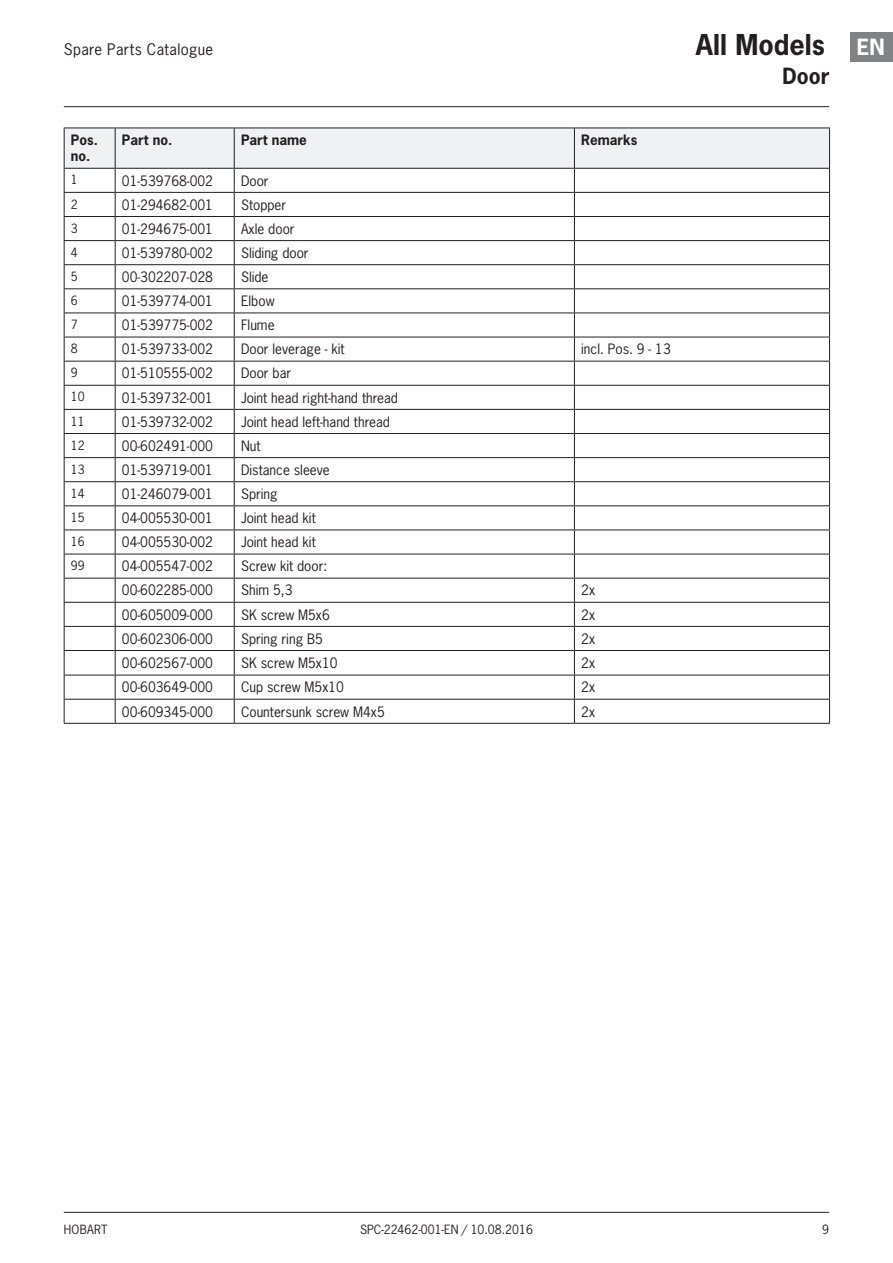
<style>
.page{position:relative;width:893px;height:1263px;background:#fff}
.page>*{position:absolute;margin:0;border:0;box-sizing:border-box;transform-origin:0 0}
.t1{font:700 27px "News Gothic Std";color:#231f20}
.t2{font:700 21px "News Gothic Std";color:#231f20}
.t3{font:15px "News Gothic Std";letter-spacing:.025em;color:#231f20}
.TableCell_9pt{font:13.5px "News Gothic Std";color:#231f20}
.TableHeadingCell_9pt{font:700 13.5px/16.2px "News Gothic Std";color:#231f20}
.TableCell_8pt{font:12px "News Gothic Std";color:#231f20}
.s1{font-size:21px;color:#fff}
</style>
<div class="page">
<hr style="left:64px;top:1212px;width:765px;height:1px;background:#231f20">
<div style="left:850px;top:32px;width:43px;height:30px;background:#808285"></div>
<hr style="left:64px;top:106px;width:765px;height:1px;background:#231f20">
<svg style="left:64px;top:128px;width:766px;height:595px"></svg>
<hr style="left:64px;top:505px;width:51px;height:1px;background:#231f20">
<hr style="left:64px;top:530px;width:51px;height:1px;background:#231f20">
<hr style="left:64px;top:554px;width:51px;height:1px;background:#231f20">
<hr style="left:64px;top:578px;width:51px;height:1px;background:#231f20">
<hr style="left:64px;top:602px;width:51px;height:1px;background:#231f20">
<hr style="left:64px;top:626px;width:51px;height:1px;background:#231f20">
<hr style="left:64px;top:650px;width:51px;height:1px;background:#231f20">
<hr style="left:64px;top:675px;width:51px;height:1px;background:#231f20">
<hr style="left:64px;top:699px;width:51px;height:1px;background:#231f20">
<hr style="left:64px;top:723px;width:51px;height:1px;background:#231f20">
<hr style="left:115px;top:505px;width:119px;height:1px;background:#231f20">
<hr style="left:115px;top:530px;width:119px;height:1px;background:#231f20">
<hr style="left:115px;top:554px;width:119px;height:1px;background:#231f20">
<hr style="left:115px;top:578px;width:119px;height:1px;background:#231f20">
<hr style="left:115px;top:602px;width:119px;height:1px;background:#231f20">
<hr style="left:115px;top:626px;width:119px;height:1px;background:#231f20">
<hr style="left:115px;top:650px;width:119px;height:1px;background:#231f20">
<hr style="left:115px;top:675px;width:119px;height:1px;background:#231f20">
<hr style="left:115px;top:699px;width:119px;height:1px;background:#231f20">
<hr style="left:115px;top:723px;width:119px;height:1px;background:#231f20">
<hr style="left:234px;top:505px;width:340px;height:1px;background:#231f20">
<hr style="left:234px;top:530px;width:340px;height:1px;background:#231f20">
<hr style="left:234px;top:554px;width:340px;height:1px;background:#231f20">
<hr style="left:234px;top:578px;width:340px;height:1px;background:#231f20">
<hr style="left:234px;top:602px;width:340px;height:1px;background:#231f20">
<hr style="left:234px;top:626px;width:340px;height:1px;background:#231f20">
<hr style="left:234px;top:650px;width:340px;height:1px;background:#231f20">
<hr style="left:234px;top:675px;width:340px;height:1px;background:#231f20">
<hr style="left:234px;top:699px;width:340px;height:1px;background:#231f20">
<hr style="left:234px;top:723px;width:340px;height:1px;background:#231f20">
<hr style="left:574px;top:505px;width:256px;height:1px;background:#231f20">
<hr style="left:574px;top:530px;width:256px;height:1px;background:#231f20">
<hr style="left:574px;top:554px;width:256px;height:1px;background:#231f20">
<hr style="left:574px;top:578px;width:256px;height:1px;background:#231f20">
<hr style="left:574px;top:602px;width:256px;height:1px;background:#231f20">
<hr style="left:574px;top:626px;width:256px;height:1px;background:#231f20">
<hr style="left:574px;top:650px;width:256px;height:1px;background:#231f20">
<hr style="left:574px;top:675px;width:256px;height:1px;background:#231f20">
<hr style="left:574px;top:699px;width:256px;height:1px;background:#231f20">
<hr style="left:574px;top:723px;width:256px;height:1px;background:#231f20">
<p class="t3" style="left:64px;top:40px;width:151px">Spare Parts Catalogue</p>
<h1 class="t1" style="left:696px;top:27px;width:190px">All Models <span class="s1">EN</span></h1>
<h2 class="t2" style="left:782px;top:63px;width:49px">Door</h2>
<p class="TableHeadingCell_9pt" style="left:71px;top:132px;width:28px">Pos. no.</p>
<p class="TableHeadingCell_9pt" style="left:122px;top:132px;width:52px">Part no.</p>
<p class="TableHeadingCell_9pt" style="left:241px;top:132px;width:67px">Part name</p>
<p class="TableHeadingCell_9pt" style="left:581px;top:132px;width:58px">Remarks</p>
<p class="TableCell_8pt" style="left:71px;top:172px;width:8px">1</p>
<p class="TableCell_9pt" style="left:122px;top:172px;width:93px">01-539768-002</p>
<p class="TableCell_9pt" style="left:241px;top:172px;width:29px">Door</p>
<p class="TableCell_8pt" style="left:71px;top:196px;width:8px">2</p>
<p class="TableCell_9pt" style="left:122px;top:196px;width:93px">01-294682-001</p>
<p class="TableCell_9pt" style="left:241px;top:196px;width:47px">Stopper</p>
<p class="TableCell_8pt" style="left:71px;top:220px;width:8px">3</p>
<p class="TableCell_9pt" style="left:122px;top:220px;width:93px">01-294675-001</p>
<p class="TableCell_9pt" style="left:241px;top:220px;width:55px">Axle door</p>
<p class="TableCell_8pt" style="left:71px;top:244px;width:8px">4</p>
<p class="TableCell_9pt" style="left:122px;top:244px;width:93px">01-539780-002</p>
<p class="TableCell_9pt" style="left:241px;top:244px;width:69px">Sliding door</p>
<p class="TableCell_8pt" style="left:71px;top:269px;width:8px">5</p>
<p class="TableCell_9pt" style="left:122px;top:268px;width:93px">00-302207-028</p>
<p class="TableCell_9pt" style="left:241px;top:268px;width:29px">Slide</p>
<p class="TableCell_8pt" style="left:71px;top:293px;width:8px">6</p>
<p class="TableCell_9pt" style="left:122px;top:292px;width:93px">01-539774-001</p>
<p class="TableCell_9pt" style="left:241px;top:292px;width:35px">Elbow</p>
<p class="TableCell_8pt" style="left:71px;top:317px;width:8px">7</p>
<p class="TableCell_9pt" style="left:122px;top:316px;width:93px">01-539775-002</p>
<p class="TableCell_9pt" style="left:241px;top:316px;width:35px">Flume</p>
<p class="TableCell_8pt" style="left:71px;top:341px;width:8px">8</p>
<p class="TableCell_9pt" style="left:122px;top:341px;width:93px">01-539733-002</p>
<p class="TableCell_9pt" style="left:241px;top:341px;width:105px">Door leverage - kit</p>
<p class="TableCell_9pt" style="left:581px;top:341px;width:91px">incl. Pos. 9 - 13</p>
<p class="TableCell_8pt" style="left:71px;top:365px;width:8px">9</p>
<p class="TableCell_9pt" style="left:122px;top:365px;width:93px">01-510555-002</p>
<p class="TableCell_9pt" style="left:241px;top:365px;width:52px">Door bar</p>
<p class="TableCell_8pt" style="left:71px;top:389px;width:15px">10</p>
<p class="TableCell_9pt" style="left:122px;top:389px;width:93px">01-539732-001</p>
<p class="TableCell_9pt" style="left:241px;top:389px;width:158px">Joint head right-hand thread</p>
<p class="TableCell_8pt" style="left:71px;top:413px;width:15px">11</p>
<p class="TableCell_9pt" style="left:122px;top:413px;width:93px">01-539732-002</p>
<p class="TableCell_9pt" style="left:241px;top:413px;width:150px">Joint head left-hand thread</p>
<p class="TableCell_8pt" style="left:71px;top:437px;width:15px">12</p>
<p class="TableCell_9pt" style="left:122px;top:437px;width:93px">00-602491-000</p>
<p class="TableCell_9pt" style="left:241px;top:437px;width:21px">Nut</p>
<p class="TableCell_8pt" style="left:71px;top:461px;width:15px">13</p>
<p class="TableCell_9pt" style="left:122px;top:461px;width:93px">01-539719-001</p>
<p class="TableCell_9pt" style="left:241px;top:461px;width:90px">Distance sleeve</p>
<p class="TableCell_8pt" style="left:71px;top:486px;width:15px">14</p>
<p class="TableCell_9pt" style="left:122px;top:485px;width:93px">01-246079-001</p>
<p class="TableCell_9pt" style="left:241px;top:485px;width:38px">Spring</p>
<p class="TableCell_8pt" style="left:71px;top:510px;width:15px">15</p>
<p class="TableCell_9pt" style="left:122px;top:509px;width:93px">04-005530-001</p>
<p class="TableCell_9pt" style="left:241px;top:509px;width:76px">Joint head kit</p>
<p class="TableCell_8pt" style="left:71px;top:534px;width:15px">16</p>
<p class="TableCell_9pt" style="left:122px;top:533px;width:93px">04-005530-002</p>
<p class="TableCell_9pt" style="left:241px;top:533px;width:76px">Joint head kit</p>
<p class="TableCell_8pt" style="left:71px;top:558px;width:15px">99</p>
<p class="TableCell_9pt" style="left:122px;top:558px;width:93px">04-005547-002</p>
<p class="TableCell_9pt" style="left:241px;top:558px;width:88px">Screw kit door:</p>
<p class="TableCell_9pt" style="left:122px;top:582px;width:93px">00-602285-000</p>
<p class="TableCell_9pt" style="left:241px;top:582px;width:53px">Shim 5,3</p>
<p class="TableCell_9pt" style="left:581px;top:582px;width:15px">2x</p>
<p class="TableCell_9pt" style="left:122px;top:606px;width:93px">00-605009-000</p>
<p class="TableCell_9pt" style="left:241px;top:606px;width:90px">SK screw M5x6</p>
<p class="TableCell_9pt" style="left:581px;top:606px;width:15px">2x</p>
<p class="TableCell_9pt" style="left:122px;top:630px;width:93px">00-602306-000</p>
<p class="TableCell_9pt" style="left:241px;top:630px;width:83px">Spring ring B5</p>
<p class="TableCell_9pt" style="left:581px;top:630px;width:15px">2x</p>
<p class="TableCell_9pt" style="left:122px;top:654px;width:93px">00-602567-000</p>
<p class="TableCell_9pt" style="left:241px;top:654px;width:98px">SK screw M5x10</p>
<p class="TableCell_9pt" style="left:581px;top:654px;width:15px">2x</p>
<p class="TableCell_9pt" style="left:122px;top:679px;width:93px">00-603649-000</p>
<p class="TableCell_9pt" style="left:241px;top:679px;width:105px">Cup screw M5x10</p>
<p class="TableCell_9pt" style="left:581px;top:679px;width:15px">2x</p>
<p class="TableCell_9pt" style="left:122px;top:703px;width:93px">00-609345-000</p>
<p class="TableCell_9pt" style="left:241px;top:703px;width:145px">Countersunk screw M4x5</p>
<p class="TableCell_9pt" style="left:581px;top:703px;width:15px">2x</p>
<p class="TableCell_8pt" style="left:64px;top:1222px;width:45px">HOBART</p>
<p class="TableCell_8pt" style="left:360px;top:1222px;width:174px">SPC-22462-001-EN / 10.08.2016</p>
<p class="TableCell_8pt" style="left:822px;top:1222px;width:8px">9</p>
</div>
